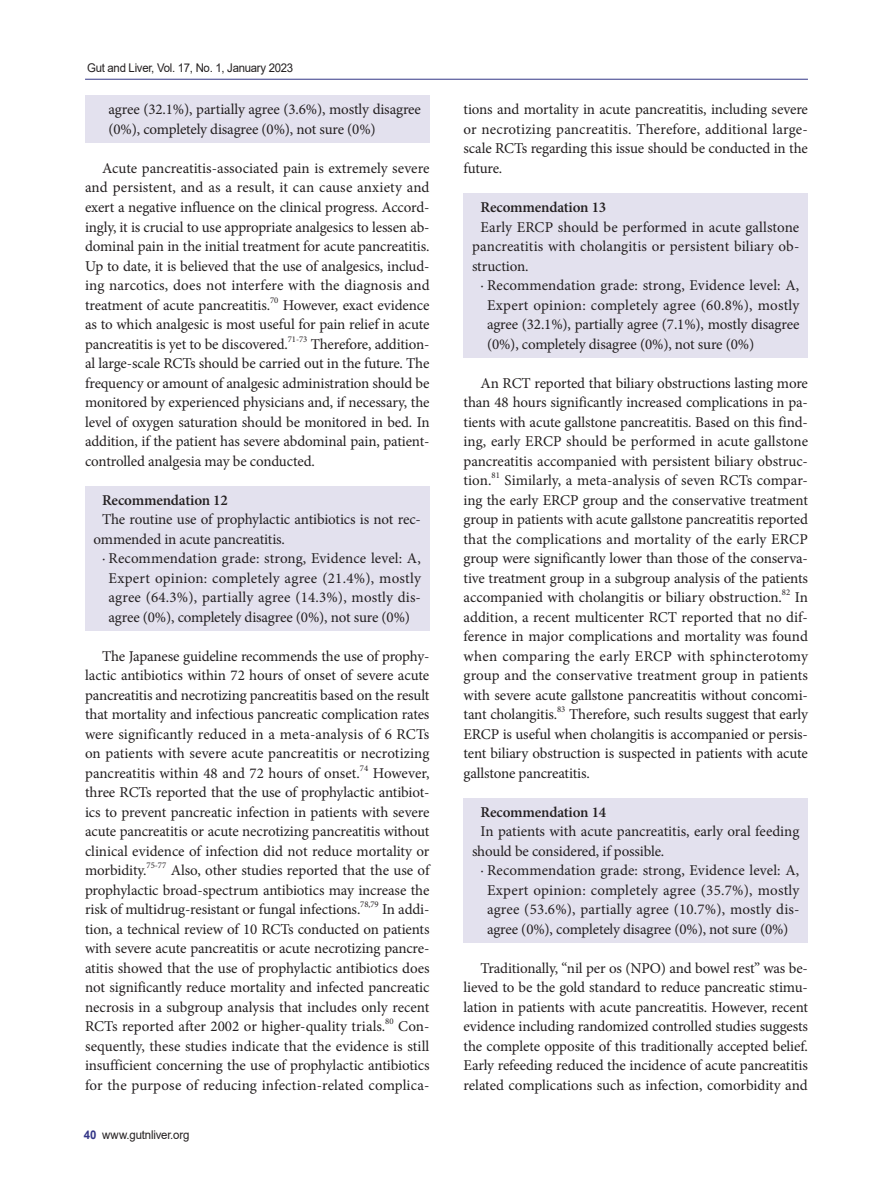
<style>
.page{position:relative;width:893px;height:1191px;background:#fff}
.page>*{position:absolute;margin:0;border:0;box-sizing:border-box;transform-origin:0 0}
.본문{font:15px/19.5px "Minion Pro";letter-spacing:-.005em;color:#231f20;text-align:justify}
.본문_박스{font:15px/19.5px "Minion Pro";letter-spacing:-.005em;color:#231f20}
.본문_박스-2{font:600 15px "Minion Pro";letter-spacing:-.01em;color:#231f20}
.t1{font:12px "Arial";letter-spacing:-.025em;color:#231f20;scale:.95 1}
.본문-2{font:8.7px "Minion Pro";letter-spacing:-.005em;color:#231f20}
.s1{font-weight:700;color:#343687}
</style>
<div class="page">
<hr style="left:85px;top:79px;width:723px;height:1px;background:#343687">
<div style="left:85px;top:96px;width:344px;height:47px;background:#e3e1ee"></div>
<div style="left:85px;top:486px;width:344px;height:27px;background:#e3e1ee"></div>
<div style="left:85px;top:505px;width:344px;height:47px;background:#e3e1ee"></div>
<div style="left:85px;top:544px;width:344px;height:86px;background:#e3e1ee"></div>
<div style="left:463px;top:193px;width:345px;height:28px;background:#e3e1ee"></div>
<div style="left:463px;top:213px;width:345px;height:66px;background:#e3e1ee"></div>
<div style="left:463px;top:271px;width:345px;height:86px;background:#e3e1ee"></div>
<div style="left:463px;top:798px;width:345px;height:27px;background:#e3e1ee"></div>
<div style="left:463px;top:817px;width:345px;height:47px;background:#e3e1ee"></div>
<div style="left:463px;top:856px;width:345px;height:86px;background:#e3e1ee"></div>
<p class="t1" style="left:87px;top:60px;width:218px">Gut and Liver, Vol. 17, No. 1, January 2023</p>
<p class="본문_박스" style="left:109px;top:100px;width:314px">agree (32.1%), partially agree (3.6%), mostly disagree (0%), completely disagree (0%), not sure (0%)</p>
<p class="본문" style="left:85px;top:158px;width:346px;text-indent:17px">Acute pancreatitis-associated pain is extremely severe and persistent, and as a result, it can cause anxiety and exert a negative influence on the clinical progress. Accord&shy;ingly, it is crucial to use appropriate analgesics to lessen ab&shy;dominal pain in the initial treatment for acute pancreatitis.<br>Up to date, it is believed that the use of analgesics, includ&shy;ing narcotics, does not interfere with the diagnosis and treatment of acute pancreatitis.</p>
<p class="본문-2" style="left:270px;top:294px;width:10px">70</p>
<p class="본문" style="left:85px;top:295px;width:346px;text-indent:198px">However, exact evidence as to which analgesic is most useful for pain relief in acute pancreatitis is yet to be discovered.</p>
<p class="본문-2" style="left:288px;top:333px;width:21px">71-73</p>
<p class="본문" style="left:85px;top:334px;width:346px;text-indent:226px">Therefore, addition&shy;al large-scale RCTs should be carried out in the future. The frequency or amount of analgesic administration should be monitored by experienced physicians and, if necessary, the level of oxygen saturation should be monitored in bed. In addition, if the patient has severe abdominal pain, patient&shy;controlled analgesia may be conducted.</p>
<p class="본문_박스-2" style="left:102px;top:489px;width:127px">Recommendation 12</p>
<p class="본문_박스" style="left:94px;top:509px;width:329px;text-indent:9px">The routine use of prophylactic antibiotics is not rec&shy;ommended in acute pancreatitis.</p>
<p class="본문_박스" style="left:102px;top:548px;width:320px;text-align:center">· Recommendation grade: strong, Evidence level: A, Expert opinion: completely agree (21.4%), mostly agree (64.3%), partially agree (14.3%), mostly dis&shy;agree (0%), completely disagree (0%), not sure (0%)</p>
<p class="본문" style="left:85px;top:646px;width:346px;text-indent:17px">The Japanese guideline recommends the use of prophy&shy;lactic antibiotics within 72 hours of onset of severe acute pancreatitis and necrotizing pancreatitis based on the result that mortality and infectious pancreatic complication rates were significantly reduced in a meta-analysis of 6 RCTs on patients with severe acute pancreatitis or necrotizing pancreatitis within 48 and 72 hours of onset.</p>
<p class="본문-2" style="left:360px;top:762px;width:10px">74</p>
<p class="본문" style="left:85px;top:763px;width:346px;text-indent:288px">However, three RCTs reported that the use of prophylactic antibiot&shy;ics to prevent pancreatic infection in patients with severe acute pancreatitis or acute necrotizing pancreatitis without clinical evidence of infection did not reduce mortality or morbidity.</p>
<p class="본문-2" style="left:147px;top:859px;width:21px">75-77</p>
<p class="본문" style="left:85px;top:860px;width:346px;text-indent:86px">Also, other studies reported that the use of prophylactic broad-spectrum antibiotics may increase the risk of multidrug-resistant or fungal infections.</p>
<p class="본문-2" style="left:360px;top:898px;width:20px">78,79</p>
<p class="본문" style="left:85px;top:899px;width:346px;text-indent:297px">In addi&shy;tion, a technical review of 10 RCTs conducted on patients with severe acute pancreatitis or acute necrotizing pancre&shy;atitis showed that the use of prophylactic antibiotics does not significantly reduce mortality and infected pancreatic necrosis in a subgroup analysis that includes only recent RCTs reported after 2002 or higher-quality trials.</p>
<p class="본문-2" style="left:385px;top:1015px;width:10px">80</p>
<p class="본문" style="left:85px;top:1016px;width:346px;text-indent:313px">Con&shy;sequently, these studies indicate that the evidence is still insufficient concerning the use of prophylactic antibiotics for the purpose of reducing infection-related complica-</p>
<p class="t1" style="left:84px;top:1126px;width:112px"><span class="s1">40</span> www.gutnliver.org</p>
<p class="본문" style="left:463px;top:100px;width:346px">tions and mortality in acute pancreatitis, including severe or necrotizing pancreatitis. Therefore, additional large&shy;scale RCTs regarding this issue should be conducted in the future.</p>
<p class="본문_박스-2" style="left:480px;top:197px;width:127px">Recommendation 13</p>
<p class="본문_박스" style="left:472px;top:217px;width:329px;text-align:justify;text-indent:9px">Early ERCP should be performed in acute gallstone pancreatitis with cholangitis or persistent biliary ob&shy;struction.</p>
<p class="본문_박스" style="left:487px;top:275px;width:314px;text-align:justify;text-indent:-6px">· Recommendation grade: strong, Evidence level: A, Expert opinion: completely agree (60.8%), mostly agree (32.1%), partially agree (7.1%), mostly disagree (0%), completely disagree (0%), not sure (0%)</p>
<p class="본문" style="left:463px;top:373px;width:346px;text-indent:17px">An RCT reported that biliary obstructions lasting more than 48 hours significantly increased complications in pa&shy;tients with acute gallstone pancreatitis. Based on this find&shy;ing, early ERCP should be performed in acute gallstone pancreatitis accompanied with persistent biliary obstruc&shy;tion.</p>
<p class="본문-2" style="left:492px;top:469px;width:10px">81</p>
<p class="본문" style="left:463px;top:470px;width:346px;text-indent:41px">Similarly, a meta-analysis of seven RCTs compar&shy;ing the early ERCP group and the conservative treatment group in patients with acute gallstone pancreatitis reported that the complications and mortality of the early ERCP group were significantly lower than those of the conserva&shy;tive treatment group in a subgroup analysis of the patients accompanied with cholangitis or biliary obstruction.</p>
<p class="본문-2" style="left:782px;top:586px;width:10px">82</p>
<p class="본문" style="left:463px;top:587px;width:346px;text-indent:331px">In addition, a recent multicenter RCT reported that no dif&shy;ference in major complications and mortality was found when comparing the early ERCP with sphincterotomy group and the conservative treatment group in patients with severe acute gallstone pancreatitis without concomi&shy;tant cholangitis.</p>
<p class="본문-2" style="left:557px;top:703px;width:10px">83</p>
<p class="본문" style="left:463px;top:704px;width:346px;text-indent:106px">Therefore, such results suggest that early ERCP is useful when cholangitis is accompanied or persis&shy;tent biliary obstruction is suspected in patients with acute gallstone pancreatitis.</p>
<p class="본문_박스-2" style="left:480px;top:801px;width:127px">Recommendation 14</p>
<p class="본문_박스" style="left:472px;top:821px;width:329px;text-indent:9px">In patients with acute pancreatitis, early oral feeding should be considered, if possible.</p>
<p class="본문_박스" style="left:480px;top:860px;width:320px;text-align:center">· Recommendation grade: strong, Evidence level: A, Expert opinion: completely agree (35.7%), mostly agree (53.6%), partially agree (10.7%), mostly dis&shy;agree (0%), completely disagree (0%), not sure (0%)</p>
<p class="본문" style="left:463px;top:958px;width:346px;text-indent:17px">Traditionally, “nil per os (NPO) and bowel rest” was be&shy;lieved to be the gold standard to reduce pancreatic stimu&shy;lation in patients with acute pancreatitis. However, recent evidence including randomized controlled studies suggests the complete opposite of this traditionally accepted belief.<br>Early refeeding reduced the incidence of acute pancreatitis related complications such as infection, comorbidity and</p>
</div>
